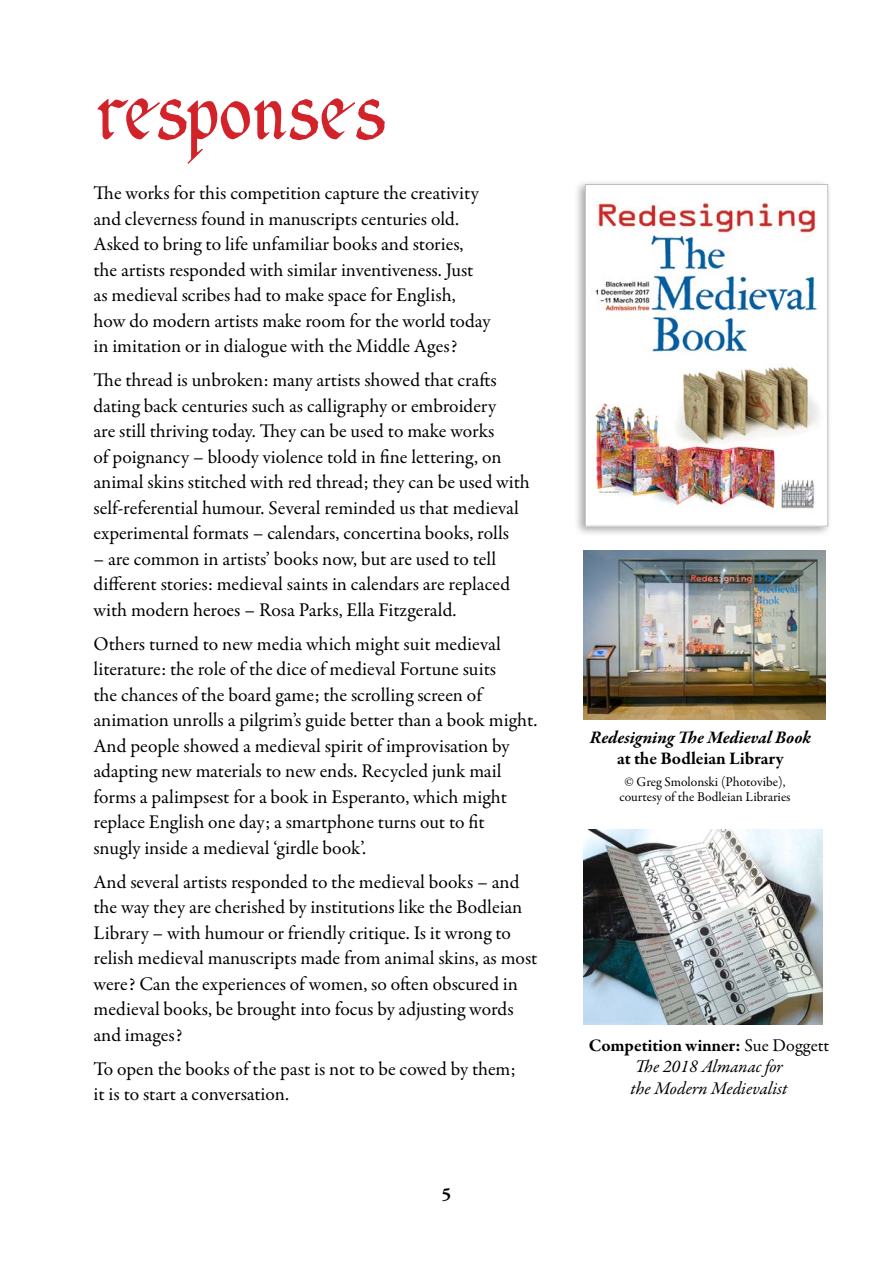
<style>
.page{position:relative;width:893px;height:1263px;background:#fff}
.page>*{position:absolute;margin:0;border:0;box-sizing:border-box;transform-origin:0 0}
.t1{font:72px "Carolingian";color:#d2232a}
.t2{font:19.5px/25.5px "Garamond Premr Pro";color:#000}
.t3{font:italic 18px/21.6px "Garamond Premr Pro";color:#000;text-align:center}
.t4{font:italic 700 18px "Garamond Premr Pro";letter-spacing:-.005em;color:#000}
.t5{font:700 18px "Garamond Premr Pro";letter-spacing:-.005em;color:#000}
.t6{font:700 18px "Adobe Garamond Pro";color:#000}
.t7{font:13.5px/15px "Garamond Premr Pro";color:#000;text-align:center}
.s1{font-family:"Onciale Ph F"}
.s2{font-weight:700;font-style:normal}
.s3{font-style:normal}
</style>
<div class="page">
<img style="left:584px;top:829px;width:239px;height:195px">
<img style="left:583px;top:551px;width:243px;height:168px">
<div style="left:574px;top:179px;width:258px;height:358px;background:#000;opacity:.35"></div>
<img style="left:587px;top:186px;width:239px;height:338px">
<div style="left:585px;top:184px;width:243px;height:342px;border:1px solid #bcbec0"></div>
<h1 class="t1" style="left:95px;top:77px;width:295px">re<span class="s1">s</span>pon<span class="s1">s</span>e<span class="s1">s</span></h1>
<p class="t2" style="left:94px;top:181px;width:398px">The works for this competition capture the creativity and cleverness found in manuscripts centuries old.<br>Asked to bring to life unfamiliar books and stories, the artists responded with similar inventiveness. Just as medieval scribes had to make space for English, how do modern artists make room for the world today in imitation or in dialogue with the Middle Ages?</p>
<p class="t2" style="left:94px;top:368px;width:438px">The thread is unbroken: many artists showed that crafts dating back centuries such as calligraphy or embroidery<br>are still thriving today. They can be used to make works<br>of poignancy – bloody violence told in fine lettering, on animal skins stitched with red thread; they can be used with self-referential humour. Several reminded us that medieval experimental formats – calendars, concertina books, rolls</p>
<p class="t2" style="left:94px;top:546px;width:418px">– are common in artists’ books now, but are used to tell different stories: medieval saints in calendars are replaced with modern heroes – Rosa Parks, Ella Fitzgerald.</p>
<p class="t2" style="left:94px;top:631px;width:445px">Others turned to new media which might suit medieval literature: the role of the dice of medieval Fortune suits<br>the chances of the board game; the scrolling screen of animation unrolls a pilgrim’s guide better than a book might.<br>And people showed a medieval spirit of improvisation by adapting new materials to new ends. Recycled junk mail forms a palimpsest for a book in Esperanto, which might replace English one day; a smartphone turns out to fit<br>snugly inside a medieval ‘girdle book’.</p>
<p class="t2" style="left:94px;top:869px;width:445px">And several artists responded to the medieval books – and the way they are cherished by institutions like the Bodleian Library – with humour or friendly critique. Is it wrong to relish medieval manuscripts made from animal skins, as most were? Can the experiences of women, so often obscured in medieval books, be brought into focus by adjusting words and images?</p>
<p class="t2" style="left:94px;top:1056px;width:424px">To open the books of the past is not to be cowed by them; it is to start a conversation.</p>
<p class="t6" style="left:442px;top:1183px;width:11px">5</p>
<p class="t4" style="left:590px;top:726px;width:223px">Redesigning The Medieval Book</p>
<p class="t5" style="left:617px;top:748px;width:168px">at the Bodleian Library</p>
<p class="t7" style="left:619px;top:775px;width:173px">© Greg Smolonski (Photovibe), courtesy of the Bodleian Libraries</p>
<p class="t3" style="left:589px;top:1035px;width:242px"><span class="s2">Competition winner:</span> <span class="s3">Sue Doggett<br></span>The 2018 Almanac for<br>the Modern Medievalist</p>
</div>
